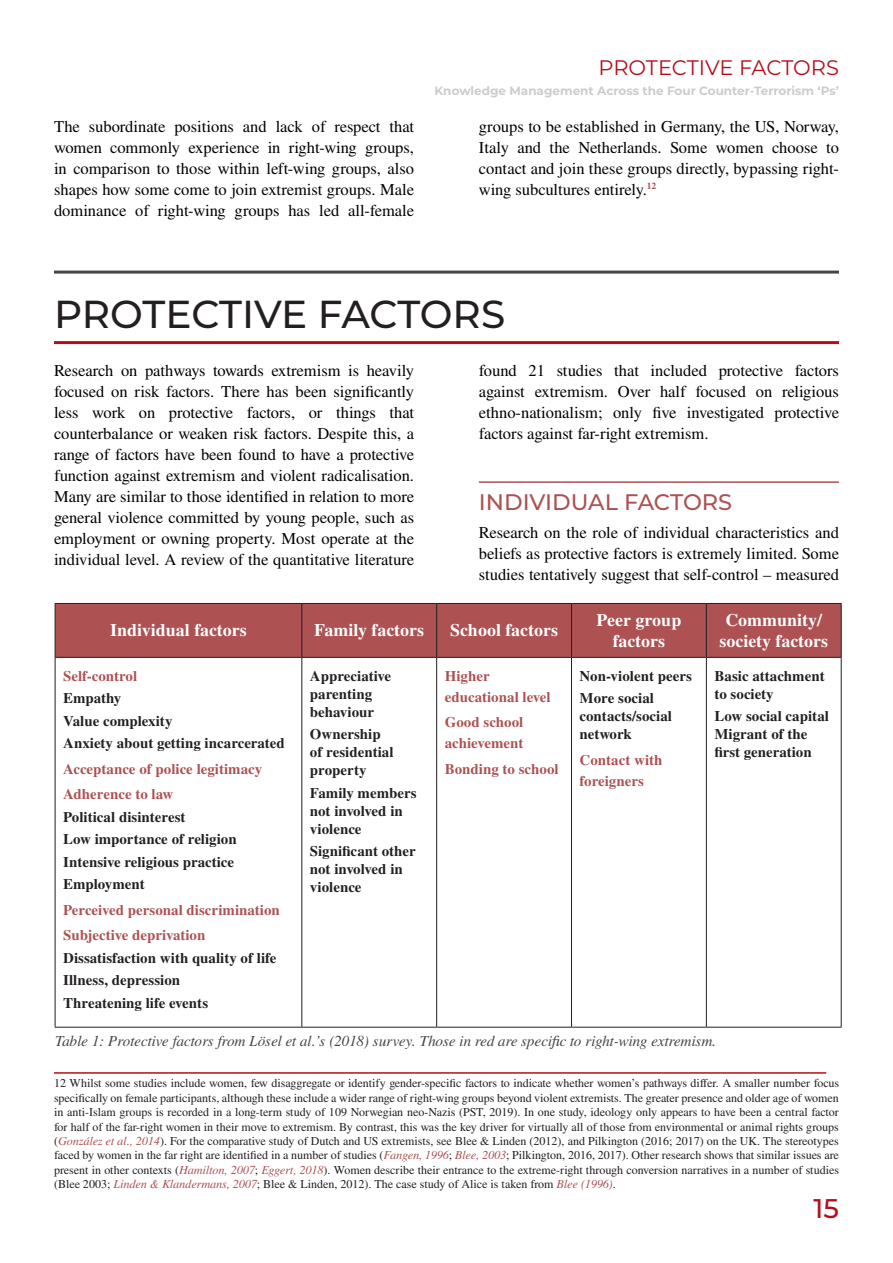
<style>
.page{position:relative;width:893px;height:1263px;background:#fff}
.page>*{position:absolute;margin:0;border:0;box-sizing:border-box;transform-origin:0 0}
.NR_Header_1{font:500 39px "Montserrat";letter-spacing:-.01em;color:#231f20}
.t1{font:500 27px "Montserrat";color:#b50e1a}
.NR_Header_2{font:500 22.5px "Montserrat";color:#ad5153}
.t2{font:21px "Montserrat";letter-spacing:-.01em;color:#b50e1a}
.Normal__Web{font:500 18px/21.6px "Nimbus Rom No 9 L";color:#fff;text-align:center}
.NR_Body_Left_Aligned{font:16.5px/21px "Nimbus Rom No 9 L";color:#010203;text-align:justify}
.t3{font:500 15px/18px "Nimbus Rom No 9 L";color:#231f20}
.t4{font:500 15px/21px "Nimbus Rom No 9 L";color:#ad5153}
.NR_Body_Left_Aligned-2{font:italic 15px "Nimbus Rom No 9 L";color:#454647}
.Footnotes{font:12px/14.4px "Nimbus Rom No 9 L";color:#231f20;text-align:justify}
.t5{font:700 12px "Montserrat";color:#ccc}
.s1{font-style:italic;color:#ad5153}
</style>
<div class="page">
<hr style="left:54px;top:1072px;width:772px;height:2px;background:#b50e1a">
<hr style="left:54px;top:271px;width:785px;height:3px;background:#454647">
<hr style="left:54px;top:341px;width:785px;height:3px;background:#b50e1a">
<hr style="left:479px;top:481px;width:360px;height:2px;background:#ad5153">
<div style="left:56px;top:604px;width:785px;height:53px;background:#ad5153"></div>
<hr style="left:55px;top:603px;width:247px;height:1px;background:#231f20">
<hr style="left:302px;top:603px;width:135px;height:1px;background:#231f20">
<hr style="left:437px;top:603px;width:134px;height:1px;background:#231f20">
<hr style="left:571px;top:603px;width:135px;height:1px;background:#231f20">
<hr style="left:706px;top:603px;width:136px;height:1px;background:#231f20">
<hr style="left:55px;top:657px;width:247px;height:1px;background:#231f20">
<hr style="left:302px;top:657px;width:135px;height:1px;background:#231f20">
<hr style="left:437px;top:657px;width:134px;height:1px;background:#231f20">
<hr style="left:571px;top:657px;width:135px;height:1px;background:#231f20">
<hr style="left:706px;top:657px;width:136px;height:1px;background:#231f20">
<hr style="left:55px;top:1027px;width:247px;height:1px;background:#231f20">
<hr style="left:302px;top:1027px;width:135px;height:1px;background:#231f20">
<hr style="left:437px;top:1027px;width:134px;height:1px;background:#231f20">
<hr style="left:571px;top:1027px;width:135px;height:1px;background:#231f20">
<hr style="left:706px;top:1027px;width:136px;height:1px;background:#231f20">
<hr style="left:55px;top:604px;width:1px;height:53px;background:#231f20">
<hr style="left:55px;top:658px;width:1px;height:369px;background:#231f20">
<hr style="left:301px;top:604px;width:1px;height:53px;background:#231f20">
<hr style="left:436px;top:604px;width:1px;height:53px;background:#231f20">
<hr style="left:571px;top:604px;width:1px;height:53px;background:#231f20">
<hr style="left:706px;top:604px;width:1px;height:53px;background:#231f20">
<hr style="left:841px;top:604px;width:1px;height:53px;background:#231f20">
<hr style="left:301px;top:658px;width:1px;height:369px;background:#231f20">
<hr style="left:436px;top:658px;width:1px;height:369px;background:#231f20">
<hr style="left:571px;top:658px;width:1px;height:369px;background:#231f20">
<hr style="left:706px;top:658px;width:1px;height:369px;background:#231f20">
<hr style="left:841px;top:658px;width:1px;height:369px;background:#231f20">
<p class="NR_Body_Left_Aligned" style="left:54px;top:115px;width:362px">The subordinate positions and lack of respect that women commonly experience in right-wing groups, in comparison to those within left-wing groups, also shapes how some come to join extremist groups. Male dominance of right-wing groups has led all-female</p>
<p class="t2" style="left:598px;top:53px;width:242px">P ROTECTIVE FACTORS</p>
<p class="t5" style="left:435px;top:82px;width:406px">Knowledge Management Across the Four Counter-Terrorism ‘Ps’</p>
<p class="NR_Body_Left_Aligned" style="left:479px;top:115px;width:362px">groups to be established in Germany, the US, Norway, Italy and the Netherlands. Some women choose to contact and join these groups directly, bypassing right&shy;wing subcultures entirely.<sup>12</sup></p>
<p class="NR_Header_1" style="left:54px;top:286px;width:453px">PROTECTIVE FACTORS</p>
<p class="NR_Body_Left_Aligned" style="left:54px;top:359px;width:362px">Research on pathways towards extremism is heavily focused on risk factors. There has been significantly less work on protective factors, or things that counterbalance or weaken risk factors. Despite this, a range of factors have been found to have a protective function against extremism and violent radicalisation.<br>Many are similar to those identified in relation to more general violence committed by young people, such as employment or owning property. Most operate at the individual level. A review of the quantitative literature</p>
<p class="NR_Body_Left_Aligned" style="left:479px;top:359px;width:362px">found 21 studies that included protective factors against extremism. Over half focused on religious ethno-nationalism; only five investigated protective factors against far-right extremism.</p>
<p class="NR_Header_2" style="left:479px;top:486px;width:255px">INDIVIDUAL FACTORS</p>
<p class="NR_Body_Left_Aligned" style="left:479px;top:521px;width:362px">Research on the role of individual characteristics and beliefs as protective factors is extremely limited. Some studies tentatively suggest that self-control – measured</p>
<p class="Normal__Web" style="left:110px;top:619px;width:138px">Individual factors</p>
<p class="Normal__Web" style="left:314px;top:619px;width:111px">Family factors</p>
<p class="Normal__Web" style="left:450px;top:619px;width:109px">School factors</p>
<p class="Normal__Web" style="left:597px;top:608px;width:86px">Peer group factors</p>
<p class="Normal__Web" style="left:719px;top:608px;width:110px">Community/ society factors</p>
<p class="t4" style="left:63px;top:665px;width:76px">Self-control</p>
<p class="t3" style="left:63px;top:689px;width:60px">Empathy</p>
<p class="t3" style="left:63px;top:711px;width:111px">Value complexity</p>
<p class="t3" style="left:63px;top:734px;width:223px">Anxiety about getting incarcerated</p>
<p class="t4" style="left:63px;top:758px;width:200px">Acceptance of police legitimacy</p>
<p class="t4" style="left:63px;top:783px;width:112px">Adherence to law</p>
<p class="t3" style="left:63px;top:807px;width:124px">Political disinterest</p>
<p class="t3" style="left:63px;top:830px;width:175px">Low importance of religion</p>
<p class="t3" style="left:63px;top:852px;width:172px">Intensive religious practice</p>
<p class="t3" style="left:63px;top:875px;width:83px">Employment</p>
<p class="t4" style="left:63px;top:899px;width:218px">Perceived personal discrimination</p>
<p class="t4" style="left:63px;top:924px;width:144px">Subjective deprivation</p>
<p class="t3" style="left:63px;top:948px;width:215px">Dissatisfaction with quality of life</p>
<p class="t3" style="left:63px;top:971px;width:119px">Illness, depression</p>
<p class="t3" style="left:63px;top:993px;width:146px">Threatening life events</p>
<p class="t3" style="left:310px;top:666px;width:83px">Appreciative parenting behaviour</p>
<p class="t3" style="left:310px;top:725px;width:85px">Ownership of residential property</p>
<p class="t3" style="left:310px;top:783px;width:108px">Family members not involved in violence</p>
<p class="t3" style="left:310px;top:842px;width:108px">Significant other not involved in violence</p>
<p class="t4" style="left:445px;top:665px;width:107px">Higher educational level</p>
<p class="t4" style="left:445px;top:711px;width:80px">Good school achievement</p>
<p class="t4" style="left:445px;top:758px;width:115px">Bonding to school</p>
<p class="t3" style="left:580px;top:666px;width:114px">Non-violent peers</p>
<p class="t3" style="left:580px;top:689px;width:94px">More social contacts/social network</p>
<p class="t4" style="left:580px;top:749px;width:84px">Contact with foreigners</p>
<p class="t3" style="left:714px;top:666px;width:112px">Basic attachment to society</p>
<p class="t3" style="left:714px;top:707px;width:116px">Low social capital<br>Migrant of the first generation</p>
<p class="NR_Body_Left_Aligned-2" style="left:55px;top:1031px;width:663px">Table 1: Protective factors from Lösel et al.’s (2018) survey. Those in red are specific to right-wing extremism.</p>
<p class="Footnotes" style="left:54px;top:1076px;width:787px">12 Whilst some studies include women, few disaggregate or identify gender-specific factors to indicate whether women’s pathways differ. A smaller number focus specifically on female participants, although these include a wider range of right-wing groups beyond violent extremists. The greater presence and older age of women in anti-Islam groups is recorded in a long-term study of 109 Norwegian neo-Nazis (PST, 2019). In one study, ideology only appears to have been a central factor for half of the far-right women in their move to extremism. By contrast, this was the key driver for virtually all of those from environmental or animal rights groups (<span class="s1">González et al., 2014</span>). For the comparative study of Dutch and US extremists, see Blee &amp; Linden (2012), and Pilkington (2016; 2017) on the UK. The stereotypes faced by women in the far right are identified in a number of studies (<span class="s1">Fangen, 1996</span>; <span class="s1">Blee, 2003</span>; Pilkington, 2016, 2017). Other research shows that similar issues are present in other contexts (<span class="s1">Hamilton, 2007</span>; <span class="s1">Eggert, 2018</span>). Women describe their entrance to the extreme-right through conversion narratives in a number of studies (Blee 2003; <span class="s1">Linden &amp; Klandermans, 2007</span>; Blee &amp; Linden, 2012). The case study of Alice is taken from <span class="s1">Blee (1996)</span>.</p>
<h2 class="t1" style="left:813px;top:1189px;width:27px">15</h2>
</div>
